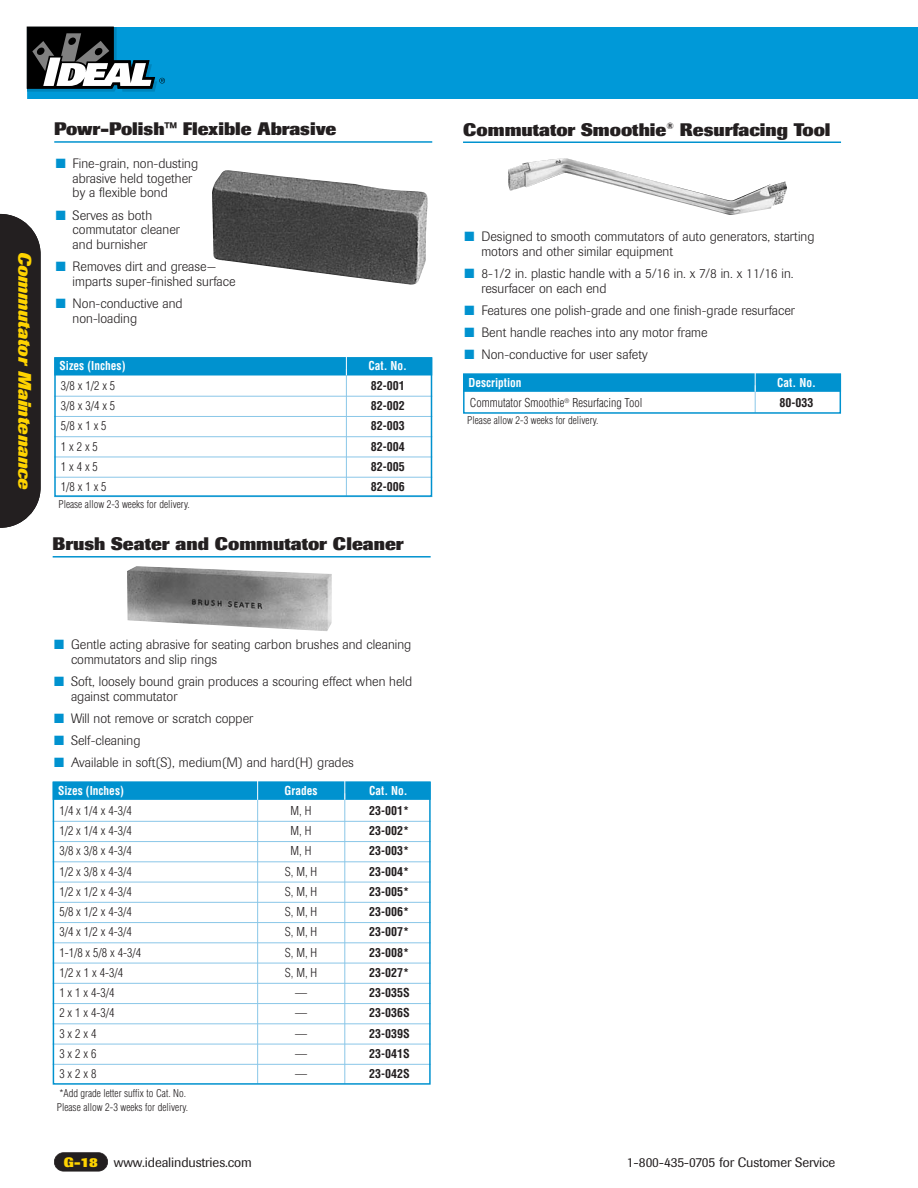
<style>
.page{position:relative;width:918px;height:1188px;background:#fff}
.page>*{position:absolute;margin:0;border:0;box-sizing:border-box;transform-origin:0 0}
.t1{font:800 18px "Imago";color:#231f20}
.t2{font:italic 800 18px "Imago";color:#ffd400}
.t3{font:300 13.5px/14.5px "Imago";letter-spacing:.005em;color:#231f20}
.t4{font:13.5px "Imago";letter-spacing:-.01em;color:#231f20}
.t5{font:300 condensed 12px "Helvetica";color:#231f20}
.t6{font:700 condensed 12px "Helvetica";color:#231f20}
.t7{font:700 condensed 12px "Helvetica";color:#fff;scale:.95 1}
.t8{font:300 condensed 10.5px/13.8px "Helvetica";color:#231f20}
.s1{color:#0092cf}
.s2{font-weight:800;color:#ffd400}
</style>
<div class="page">
<div style="left:165px;top:27px;width:753px;height:72px;background:#0099d8"></div>
<svg style="left:27px;top:27px;width:138px;height:72px"></svg>
<svg style="left:0;top:214px;width:41px;height:314px;background:#2f2c2d"></svg>
<div style="left:54px;top:1153px;width:54px;height:18px;background:#231f20;border-radius:9px"></div>
<div style="left:54px;top:1152px;width:54px;height:20px;border:2px solid #231f20;border-radius:10px"></div>
<hr style="left:53px;top:556px;width:378px;height:2px;background:#0092cf">
<div style="left:53px;top:782px;width:377px;height:17px;background:#0092cf"></div>
<div style="left:53px;top:782px;width:378px;height:18px;border:2px solid #0092cf"></div>
<hr style="left:53px;top:821px;width:378px;height:1px;background:#8ac7e8">
<hr style="left:53px;top:841px;width:378px;height:1px;background:#8ac7e8">
<hr style="left:53px;top:861px;width:378px;height:1px;background:#8ac7e8">
<hr style="left:53px;top:882px;width:378px;height:1px;background:#8ac7e8">
<hr style="left:53px;top:902px;width:378px;height:1px;background:#8ac7e8">
<hr style="left:53px;top:922px;width:378px;height:1px;background:#8ac7e8">
<hr style="left:53px;top:942px;width:378px;height:1px;background:#8ac7e8">
<hr style="left:53px;top:963px;width:378px;height:1px;background:#8ac7e8">
<hr style="left:53px;top:983px;width:378px;height:1px;background:#8ac7e8">
<hr style="left:53px;top:1003px;width:378px;height:1px;background:#8ac7e8">
<hr style="left:53px;top:1023px;width:378px;height:1px;background:#8ac7e8">
<hr style="left:53px;top:1044px;width:378px;height:1px;background:#8ac7e8">
<hr style="left:53px;top:1064px;width:378px;height:1px;background:#8ac7e8">
<hr style="left:257px;top:800px;width:1px;height:284px;background:#8ac7e8">
<hr style="left:344px;top:793px;width:1px;height:291px;background:#8ac7e8">
<div style="left:53px;top:782px;width:378px;height:303px;border:2px solid #0092cf"></div>
<svg style="left:257px;top:781px;width:1px;height:19px"></svg>
<svg style="left:344px;top:781px;width:1px;height:19px"></svg>
<img style="left:127px;top:566px;width:205px;height:65px">
<hr style="left:54px;top:141px;width:378px;height:2px;background:#0092cf">
<img style="left:212px;top:170px;width:216px;height:115px">
<div style="left:55px;top:358px;width:377px;height:17px;background:#0092cf"></div>
<div style="left:54px;top:357px;width:378px;height:19px;border:2px solid #0092cf"></div>
<hr style="left:54px;top:396px;width:378px;height:1px;background:#8ac7e8">
<hr style="left:54px;top:416px;width:378px;height:1px;background:#8ac7e8">
<hr style="left:54px;top:436px;width:378px;height:1px;background:#8ac7e8">
<hr style="left:54px;top:457px;width:378px;height:1px;background:#8ac7e8">
<hr style="left:54px;top:477px;width:378px;height:1px;background:#8ac7e8">
<hr style="left:346px;top:369px;width:1px;height:127px;background:#8ac7e8">
<div style="left:54px;top:357px;width:378px;height:140px;border:2px solid #0092cf"></div>
<svg style="left:346px;top:357px;width:1px;height:18px"></svg>
<hr style="left:463px;top:142px;width:378px;height:1px;background:#0092cf">
<div style="left:464px;top:374px;width:376px;height:17px;background:#0092cf"></div>
<div style="left:463px;top:374px;width:378px;height:18px;border:2px solid #0092cf"></div>
<div style="left:463px;top:374px;width:378px;height:40px;border:2px solid #0092cf"></div>
<svg style="left:755px;top:373px;width:1px;height:40px"></svg>
<img style="left:508px;top:158px;width:279px;height:57px">
<h1 class="t2" style="left:31px;top:252px;width:239px;rotate:90deg">Commutator Maintenance</h1>
<h1 class="t1" style="left:54px;top:122px;width:284px">Powr-Polish™ Flexible Abrasive</h1>
<p class="t3" style="left:73px;top:158px;width:127px;text-indent:-17px"><span class="s1">■</span> Fine-grain, non-dusting abrasive held together by a flexible bond</p>
<p class="t3" style="left:73px;top:209px;width:109px;text-indent:-17px"><span class="s1">■</span> Serves as both commutator cleaner and burnisher</p>
<p class="t3" style="left:73px;top:260px;width:164px;text-indent:-17px"><span class="s1">■</span> Removes dirt and grease— imparts super-finished surface</p>
<p class="t3" style="left:73px;top:297px;width:112px;text-indent:-17px"><span class="s1">■</span> Non-conductive and non-loading</p>
<p class="t7" style="left:60px;top:361px;width:71px">Sizes (Inches)</p>
<p class="t7" style="left:368px;top:361px;width:42px">Cat. No.</p>
<p class="t5" style="left:61px;top:381px;width:56px">3/8 x 1/2 x 5</p>
<p class="t6" style="left:371px;top:381px;width:35px">82-001</p>
<p class="t5" style="left:61px;top:401px;width:56px">3/8 x 3/4 x 5</p>
<p class="t6" style="left:371px;top:401px;width:35px">82-002</p>
<p class="t5" style="left:61px;top:421px;width:47px">5/8 x 1 x 5</p>
<p class="t6" style="left:371px;top:421px;width:35px">82-003</p>
<p class="t5" style="left:61px;top:442px;width:39px">1 x 2 x 5</p>
<p class="t6" style="left:371px;top:442px;width:35px">82-004</p>
<p class="t5" style="left:61px;top:462px;width:39px">1 x 4 x 5</p>
<p class="t6" style="left:371px;top:462px;width:35px">82-005</p>
<p class="t5" style="left:61px;top:482px;width:47px">1/8 x 1 x 5</p>
<p class="t6" style="left:371px;top:482px;width:35px">82-006</p>
<p class="t8" style="left:58px;top:499px;width:133px">Please allow 2-3 weeks for delivery.</p>
<h1 class="t1" style="left:53px;top:537px;width:353px">Brush Seater and Commutator Cleaner</h1>
<h1 class="t1" style="left:463px;top:123px;width:369px">Commutator Smoothie<sup>®</sup> Resurfacing Tool</h1>
<p class="t3" style="left:481px;top:231px;width:335px;text-indent:-17px"><span class="s1">■</span> Designed to smooth commutators of auto generators, starting motors and other similar equipment</p>
<p class="t3" style="left:481px;top:267px;width:314px;text-indent:-17px"><span class="s1">■</span> 8-1/2 in. plastic handle with a 5/16 in. x 7/8 in. x 11/16 in. resurfacer on each end</p>
<p class="t3" style="left:465px;top:304px;width:332px"><span class="s1">■</span> Features one polish-grade and one finish-grade resurfacer</p>
<p class="t3" style="left:465px;top:326px;width:245px"><span class="s1">■</span> Bent handle reaches into any motor frame</p>
<p class="t3" style="left:465px;top:349px;width:185px"><span class="s1">■</span> Non-conductive for user safety</p>
<p class="t7" style="left:468px;top:378px;width:57px">Description</p>
<p class="t7" style="left:777px;top:378px;width:42px">Cat. No.</p>
<p class="t5" style="left:470px;top:398px;width:174px">Commutator Smoothie<sup>®</sup> Resurfacing Tool</p>
<p class="t6" style="left:780px;top:398px;width:35px">80-033</p>
<p class="t8" style="left:467px;top:415px;width:133px">Please allow 2-3 weeks for delivery.</p>
<p class="t3" style="left:71px;top:639px;width:342px;text-indent:-17px"><span class="s1">■</span> Gentle acting abrasive for seating carbon brushes and cleaning commutators and slip rings</p>
<p class="t3" style="left:71px;top:675px;width:343px;text-indent:-17px"><span class="s1">■</span> Soft, loosely bound grain produces a scouring effect when held against commutator</p>
<p class="t3" style="left:54px;top:712px;width:201px"><span class="s1">■</span> Will not remove or scratch copper</p>
<p class="t3" style="left:54px;top:734px;width:88px"><span class="s1">■</span> Self-cleaning</p>
<p class="t3" style="left:54px;top:757px;width:301px"><span class="s1">■</span> Available in soft(S), medium(M) and hard(H) grades</p>
<p class="t7" style="left:58px;top:786px;width:71px">Sizes (Inches)</p>
<p class="t7" style="left:285px;top:786px;width:36px">Grades</p>
<p class="t7" style="left:369px;top:786px;width:42px">Cat. No.</p>
<p class="t5" style="left:59px;top:806px;width:74px">1/4 x 1/4 x 4-3/4</p>
<p class="t5" style="left:291px;top:806px;width:22px">M, H</p>
<p class="t6" style="left:369px;top:806px;width:41px">23-001*</p>
<p class="t5" style="left:59px;top:826px;width:74px">1/2 x 1/4 x 4-3/4</p>
<p class="t5" style="left:291px;top:826px;width:22px">M, H</p>
<p class="t6" style="left:369px;top:826px;width:41px">23-002*</p>
<p class="t5" style="left:59px;top:846px;width:74px">3/8 x 3/8 x 4-3/4</p>
<p class="t5" style="left:291px;top:846px;width:22px">M, H</p>
<p class="t6" style="left:369px;top:846px;width:41px">23-003*</p>
<p class="t5" style="left:59px;top:867px;width:74px">1/2 x 3/8 x 4-3/4</p>
<p class="t5" style="left:285px;top:867px;width:34px">S, M, H</p>
<p class="t6" style="left:369px;top:867px;width:41px">23-004*</p>
<p class="t5" style="left:59px;top:887px;width:74px">1/2 x 1/2 x 4-3/4</p>
<p class="t5" style="left:285px;top:887px;width:34px">S, M, H</p>
<p class="t6" style="left:369px;top:887px;width:41px">23-005*</p>
<p class="t5" style="left:59px;top:907px;width:74px">5/8 x 1/2 x 4-3/4</p>
<p class="t5" style="left:285px;top:907px;width:34px">S, M, H</p>
<p class="t6" style="left:369px;top:907px;width:41px">23-006*</p>
<p class="t5" style="left:59px;top:927px;width:74px">3/4 x 1/2 x 4-3/4</p>
<p class="t5" style="left:285px;top:927px;width:34px">S, M, H</p>
<p class="t6" style="left:369px;top:927px;width:41px">23-007*</p>
<p class="t5" style="left:59px;top:948px;width:83px">1-1/8 x 5/8 x 4-3/4</p>
<p class="t5" style="left:285px;top:948px;width:34px">S, M, H</p>
<p class="t6" style="left:369px;top:948px;width:41px">23-008*</p>
<p class="t5" style="left:59px;top:968px;width:65px">1/2 x 1 x 4-3/4</p>
<p class="t5" style="left:285px;top:968px;width:34px">S, M, H</p>
<p class="t6" style="left:369px;top:968px;width:41px">23-027*</p>
<p class="t5" style="left:59px;top:988px;width:57px">1 x 1 x 4-3/4</p>
<p class="t5" style="left:295px;top:988px;width:13px">—</p>
<p class="t6" style="left:369px;top:988px;width:42px">23-035S</p>
<p class="t5" style="left:59px;top:1008px;width:57px">2 x 1 x 4-3/4</p>
<p class="t5" style="left:295px;top:1008px;width:13px">—</p>
<p class="t6" style="left:369px;top:1008px;width:42px">23-036S</p>
<p class="t5" style="left:59px;top:1029px;width:39px">3 x 2 x 4</p>
<p class="t5" style="left:295px;top:1029px;width:13px">—</p>
<p class="t6" style="left:369px;top:1029px;width:42px">23-039S</p>
<p class="t5" style="left:59px;top:1049px;width:39px">3 x 2 x 6</p>
<p class="t5" style="left:295px;top:1049px;width:13px">—</p>
<p class="t6" style="left:369px;top:1049px;width:42px">23-041S</p>
<p class="t5" style="left:59px;top:1069px;width:39px">3 x 2 x 8</p>
<p class="t5" style="left:295px;top:1069px;width:13px">—</p>
<p class="t6" style="left:369px;top:1069px;width:42px">23-042S</p>
<p class="t8" style="left:57px;top:1087px;width:133px">*Add grade letter suffix to Cat. No.<br>Please allow 2-3 weeks for delivery.</p>
<p class="t4" style="left:64px;top:1158px;width:189px"><span class="s2">G-18</span> www.idealindustries.com</p>
<p class="t4" style="left:627px;top:1158px;width:210px">1-800-435-0705 for Customer Service</p>
</div>
